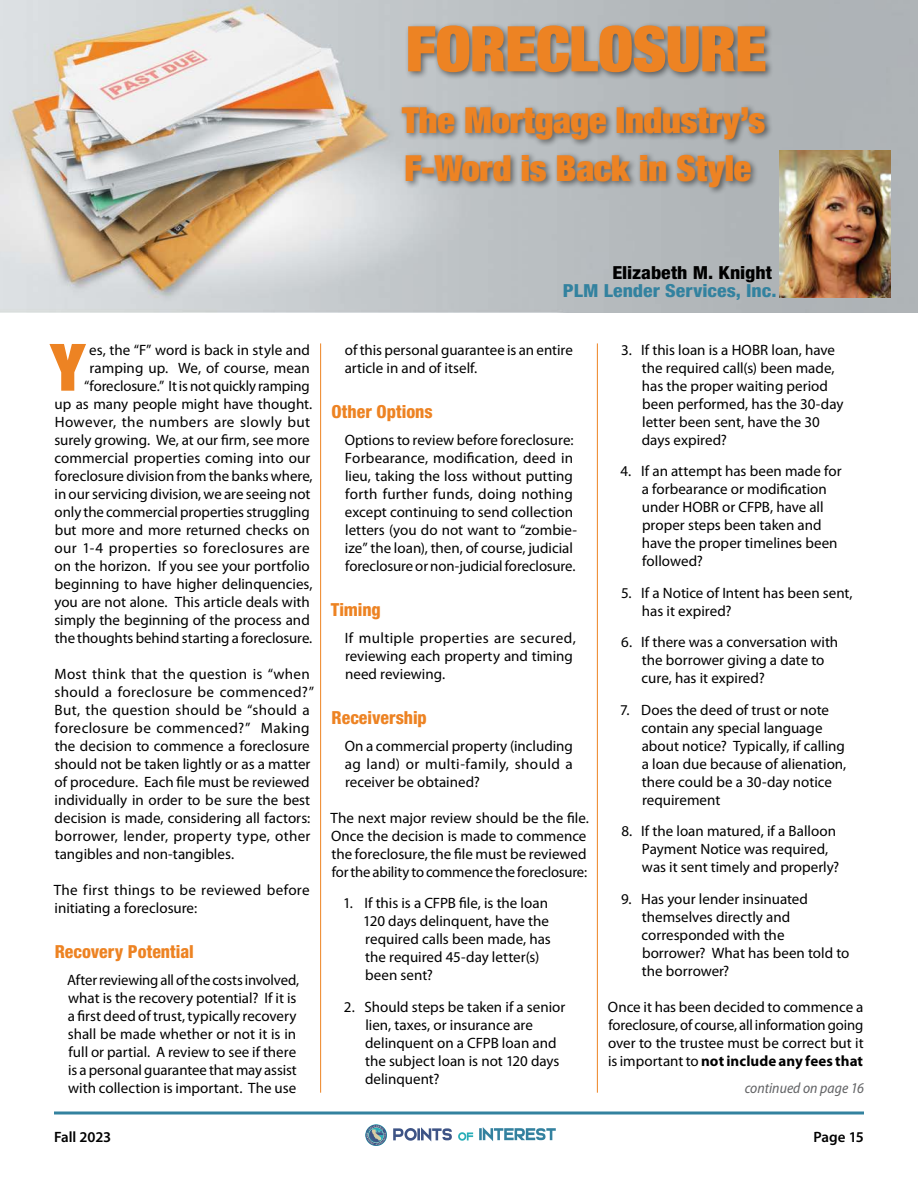
<style>
.page{position:relative;width:918px;height:1188px;background:#fff}
.page>*{position:absolute;margin:0;border:0;box-sizing:border-box;transform-origin:0 0}
.CMA_Body_Text{font:900 condensed 65.4px "Helvetica Neue LT Pro";color:#ed8323}
.CMA_Body_Text-2{font:900 condensed 63px "Helvetica Neue LT Pro";letter-spacing:-.01em;color:#ed8323}
.CMA_Body_Text-3{font:900 condensed 36px "Helvetica Neue LT Pro";letter-spacing:-.005em;color:#ed8323}
.CMA_Heading{font:800 condensed 18px "Helvetica Neue LT Pro";color:#ed8323}
.CMA_Body_Text-4{font:800 condensed 18px "Helvetica Neue LT Pro";color:#33829f;scale:1.1 1}
.CMA_Body_Text-5{font:800 condensed 18px "Helvetica Neue LT Pro";color:#000;scale:1.1 1}
.CMA_Body_Text-6{font:15px/18px "Myriad Pro";color:#000}
.t1{font:italic semi-condensed 15px "Myriad Pro";color:#636466}
.t2{font:600 15px "Myriad Pro";letter-spacing:-.005em;color:#000}
.s1{font-weight:700}
</style>
<div class="page">
<img style="left:0;top:0;width:918px;height:313px">
<hr style="left:54px;top:1112px;width:810px;height:2px;background:#33829f">
<svg style="left:365px;top:1124px;width:22px;height:22px"></svg>
<svg style="left:366px;top:1125px;width:21px;height:21px"></svg>
<svg style="left:366px;top:1125px;width:20px;height:20px"></svg>
<svg style="left:393px;top:1127px;width:59px;height:14px"></svg>
<svg style="left:458px;top:1132px;width:15px;height:9px"></svg>
<svg style="left:479px;top:1127px;width:77px;height:14px"></svg>
<img style="left:780px;top:151px;width:111px;height:146px">
<div style="left:398px;top:22px;width:376px;height:174px;background:#000;opacity:.5"></div>
<hr style="left:320px;top:343px;width:1px;height:750px;background:#ed8323">
<hr style="left:597px;top:343px;width:1px;height:750px;background:#ed8323">
<p class="CMA_Body_Text-2" style="left:406px;top:9px;width:363px">FORECLOSURE</p>
<p class="CMA_Body_Text-3" style="left:402px;top:97px;width:365px">The Mortgage Industry’s</p>
<p class="CMA_Body_Text-3" style="left:405px;top:145px;width:348px">F-Word is Back in Style</p>
<p class="CMA_Body_Text-5" style="left:612px;top:262px;width:147px">Elizabeth M. Knight</p>
<p class="CMA_Body_Text-4" style="left:563px;top:280px;width:196px">PLM Lender Services, Inc.</p>
<p class="CMA_Body_Text" style="left:50px;top:326px;width:37px">Y</p>
<p class="CMA_Body_Text-6" style="left:54px;top:341px;width:260px;text-align:right">es, the “F” word is back in style and ramping up. We, of course, mean “foreclosure.” It is not quickly ramping<br>up as many people might have thought.<br>However, the numbers are slowly but surely growing. We, at our firm, see more commercial properties coming into our foreclosure division from the banks where, in our servicing division, we are seeing not only the commercial properties struggling but more and more returned checks on our 1-4 properties so foreclosures are on the horizon. If you see your portfolio beginning to have higher delinquencies, you are not alone. This article deals with simply the beginning of the process and the thoughts behind starting a foreclosure.</p>
<p class="CMA_Body_Text-6" style="left:54px;top:665px;width:261px">Most think that the question is “when should a foreclosure be commenced?” But, the question should be “should a foreclosure be commenced?” Making the decision to commence a foreclosure should not be taken lightly or as a matter of procedure. Each file must be reviewed individually in order to be sure the best decision is made, considering all factors: borrower, lender, property type, other tangibles and non-tangibles.</p>
<p class="CMA_Body_Text-6" style="left:54px;top:881px;width:258px">The first things to be reviewed before initiating a foreclosure:</p>
<p class="CMA_Heading" style="left:55px;top:940px;width:140px">Recovery Potential</p>
<p class="CMA_Body_Text-6" style="left:67px;top:971px;width:233px">After reviewing all of the costs involved, what is the recovery potential? If it is a first deed of trust, typically recovery shall be made whether or not it is in full or partial. A review to see if there is a personal guarantee that may assist with collection is important. The use</p>
<p class="CMA_Body_Text-6" style="left:345px;top:341px;width:230px">of this personal guarantee is an entire article in and of itself.</p>
<p class="CMA_Heading" style="left:331px;top:400px;width:103px">Other Options</p>
<p class="CMA_Body_Text-6" style="left:345px;top:431px;width:234px">Options to review before foreclosure:<br>Forbearance, modification, deed in lieu, taking the loss without putting forth further funds, doing nothing except continuing to send collection letters (you do not want to “zombie&shy;ize” the loan), then, of course, judicial foreclosure or non-judicial foreclosure.</p>
<p class="CMA_Heading" style="left:331px;top:598px;width:52px">Timing</p>
<p class="CMA_Body_Text-6" style="left:345px;top:629px;width:233px">If multiple properties are secured, reviewing each property and timing need reviewing.</p>
<p class="CMA_Heading" style="left:332px;top:706px;width:97px">Receivership</p>
<p class="CMA_Body_Text-6" style="left:345px;top:737px;width:230px;text-align:justify">On a commercial property (including ag land) or multi-family, should a receiver be obtained?</p>
<p class="CMA_Body_Text-6" style="left:330px;top:809px;width:260px">The next major review should be the file.<br>Once the decision is made to commence the foreclosure, the file must be reviewed for the ability to commence the foreclosure:</p>
<p class="CMA_Body_Text-6" style="left:363px;top:894px;width:189px;text-indent:-20px">1. If this is a CFPB file, is the loan<br>120 days delinquent, have the required calls been made, has the required 45-day letter(s) been sent?</p>
<p class="CMA_Body_Text-6" style="left:365px;top:998px;width:202px;text-indent:-21px">2. Should steps be taken if a senior lien, taxes, or insurance are delinquent on a CFPB loan and the subject loan is not 120 days delinquent?</p>
<p class="CMA_Body_Text-6" style="left:642px;top:341px;width:203px;text-indent:-21px">3. If this loan is a HOBR loan, have the required call(s) been made, has the proper waiting period been performed, has the 30-day letter been sent, have the 30 days expired?</p>
<p class="CMA_Body_Text-6" style="left:642px;top:462px;width:201px;text-indent:-21px">4. If an attempt has been made for a forbearance or modification under HOBR or CFPB, have all proper steps been taken and have the proper timelines been followed?</p>
<p class="CMA_Body_Text-6" style="left:642px;top:584px;width:212px;text-indent:-21px">5. If a Notice of Intent has been sent, has it expired?</p>
<p class="CMA_Body_Text-6" style="left:642px;top:633px;width:198px;text-indent:-20px">6. If there was a conversation with the borrower giving a date to cure, has it expired?</p>
<p class="CMA_Body_Text-6" style="left:642px;top:701px;width:206px;text-indent:-21px">7. Does the deed of trust or note contain any special language about notice? Typically, if calling a loan due because of alienation, there could be a 30-day notice requirement</p>
<p class="CMA_Body_Text-6" style="left:642px;top:822px;width:199px;text-indent:-20px">8. If the loan matured, if a Balloon<br>Payment Notice was required, was it sent timely and properly?</p>
<p class="CMA_Body_Text-6" style="left:642px;top:890px;width:209px;text-indent:-20px">9. Has your lender insinuated themselves directly and corresponded with the borrower? What has been told to the borrower?</p>
<p class="CMA_Body_Text-6" style="left:608px;top:998px;width:257px;text-align:justify">Once it has been decided to commence a foreclosure, of course, all information going over to the trustee must be correct but it is important to <span class="s1">not include any fees that</span></p>
<p class="t1" style="left:745px;top:1080px;width:121px">continued on page 16</p>
<p class="t2" style="left:54px;top:1128px;width:59px">Fall 2023</p>
<p class="t2" style="left:813px;top:1128px;width:52px">Page 15</p>
</div>
